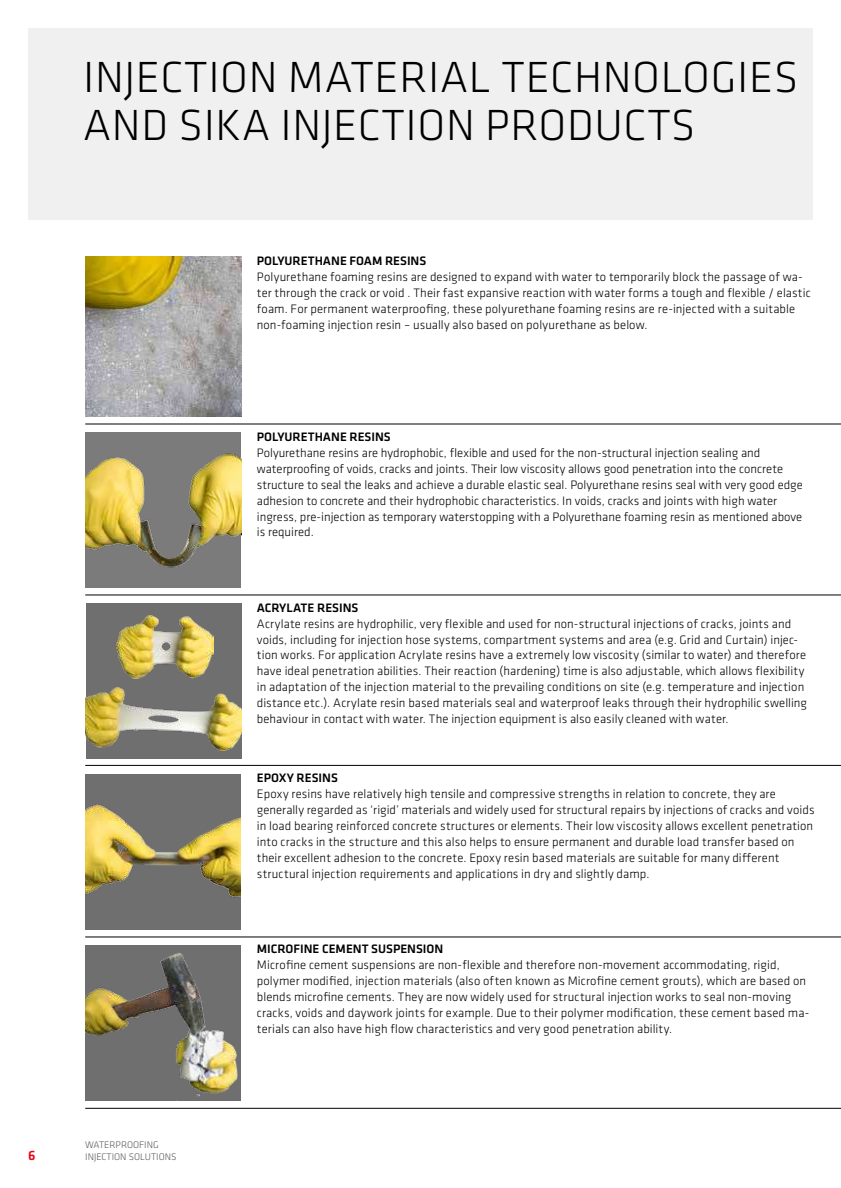
<style>
.page{position:relative;width:841px;height:1188px;background:#fff}
.page>*{position:absolute;margin:0;border:0;box-sizing:border-box;transform-origin:0 0}
.t1{font:300 45.15px/48px "Klavika";letter-spacing:.015em;color:#000}
.t2{font:500 14.1px "Klavika";color:#e30613}
.t3{font:300 12.75px/15.9px "Klavika";letter-spacing:.005em;color:#000}
.t4{font:500 12.75px "Klavika";color:#000}
.t5{font:300 9.9px/11.9px "Klavika";color:#575756}
</style>
<div class="page">
<img style="left:85px;top:432px;width:156px;height:155px">
<img style="left:85px;top:774px;width:156px;height:155px">
<img style="left:85px;top:945px;width:156px;height:155px">
<img style="left:86px;top:256px;width:155px;height:160px">
<div style="left:86px;top:603px;width:155px;height:155px;background:#706f6f"></div>
<img style="left:86px;top:688px;width:155px;height:62px">
<img style="left:116px;top:616px;width:98px;height:62px">
<div style="left:28px;top:28px;width:784px;height:192px;background:#ededed"></div>
<hr style="left:85px;top:424px;width:755px;height:1px;background:#000">
<hr style="left:85px;top:595px;width:755px;height:1px;background:#000">
<hr style="left:85px;top:765px;width:755px;height:1px;background:#000">
<hr style="left:85px;top:937px;width:755px;height:1px;background:#000">
<hr style="left:85px;top:1108px;width:755px;height:1px;background:#000">
<h1 class="t1" style="left:83px;top:54px;width:716px">INJECTION MATERIAL TECHNOLOGIES<br>AND SIKA INJECTION PRODUCTS</h1>
<p class="t4" style="left:257px;top:255px;width:171px">POLYURETHANE FOAM RESINS</p>
<p class="t3" style="left:257px;top:269px;width:555px">Polyurethane foaming resins are designed to expand with water to temporarily block the passage of wa&shy;ter through the crack or void . Their fast expansive reaction with water forms a tough and lexible / elastic foam. For permanent waterprooing, these polyurethane foaming resins are re-injected with a suitable non-foaming injection resin – usually also based on polyurethane as below.</p>
<p class="t4" style="left:257px;top:431px;width:135px">POLYURETHANE RESINS</p>
<p class="t3" style="left:257px;top:445px;width:547px">Polyurethane resins are hydrophobic, lexible and used for the non-structural injection sealing and waterprooing of voids, cracks and joints. Their low viscosity allows good penetration into the concrete structure to seal the leaks and achieve a durable elastic seal. Polyurethane resins seal with very good edge adhesion to concrete and their hydrophobic characteristics. In voids, cracks and joints with high water ingress, pre-injection as temporary waterstopping with a Polyurethane foaming resin as mentioned above is required.</p>
<p class="t4" style="left:257px;top:602px;width:103px">ACRYLATE RESINS</p>
<p class="t3" style="left:257px;top:616px;width:551px">Acrylate resins are hydrophilic, very lexible and used for non-structural injections of cracks, joints and voids, including for injection hose systems, compartment systems and area (e.g. Grid and Curtain) injec&shy;tion works. For application Acrylate resins have a extremely low viscosity (similar to water) and therefore have ideal penetration abilities. Their reaction (hardening) time is also adjustable, which allows lexibility in adaptation of the injection material to the prevailing conditions on site (e.g. temperature and injection distance etc.). Acrylate resin based materials seal and waterproof leaks through their hydrophilic swelling behaviour in contact with water. The injection equipment is also easily cleaned with water.</p>
<p class="t4" style="left:257px;top:772px;width:82px">EPOXY RESINS</p>
<p class="t3" style="left:257px;top:786px;width:559px">Epoxy resins have relatively high tensile and compressive strengths in relation to concrete, they are generally regarded as ‘rigid’ materials and widely used for structural repairs by injections of cracks and voids in load bearing reinforced concrete structures or elements. Their low viscosity allows excellent penetration into cracks in the structure and this also helps to ensure permanent and durable load transfer based on their excellent adhesion to the concrete. Epoxy resin based materials are suitable for many diferent structural injection requirements and applications in dry and slightly damp.</p>
<p class="t2" style="left:28px;top:1149px;width:9px">6</p>
<p class="t5" style="left:85px;top:1139px;width:93px">WATERPROOFING<br>INJECTION SOLUTIONS</p>
<p class="t4" style="left:257px;top:944px;width:188px">MICROFINE CEMENT SUSPENSION</p>
<p class="t3" style="left:257px;top:957px;width:553px">Microine cement suspensions are non-lexible and therefore non-movement accommodating, rigid, polymer modiied, injection materials (also often known as Microine cement grouts), which are based on blends microine cements. They are now widely used for structural injection works to seal non-moving cracks, voids and daywork joints for example. Due to their polymer modiication, these cement based ma&shy;terials can also have high low characteristics and very good penetration ability.</p>
</div>
